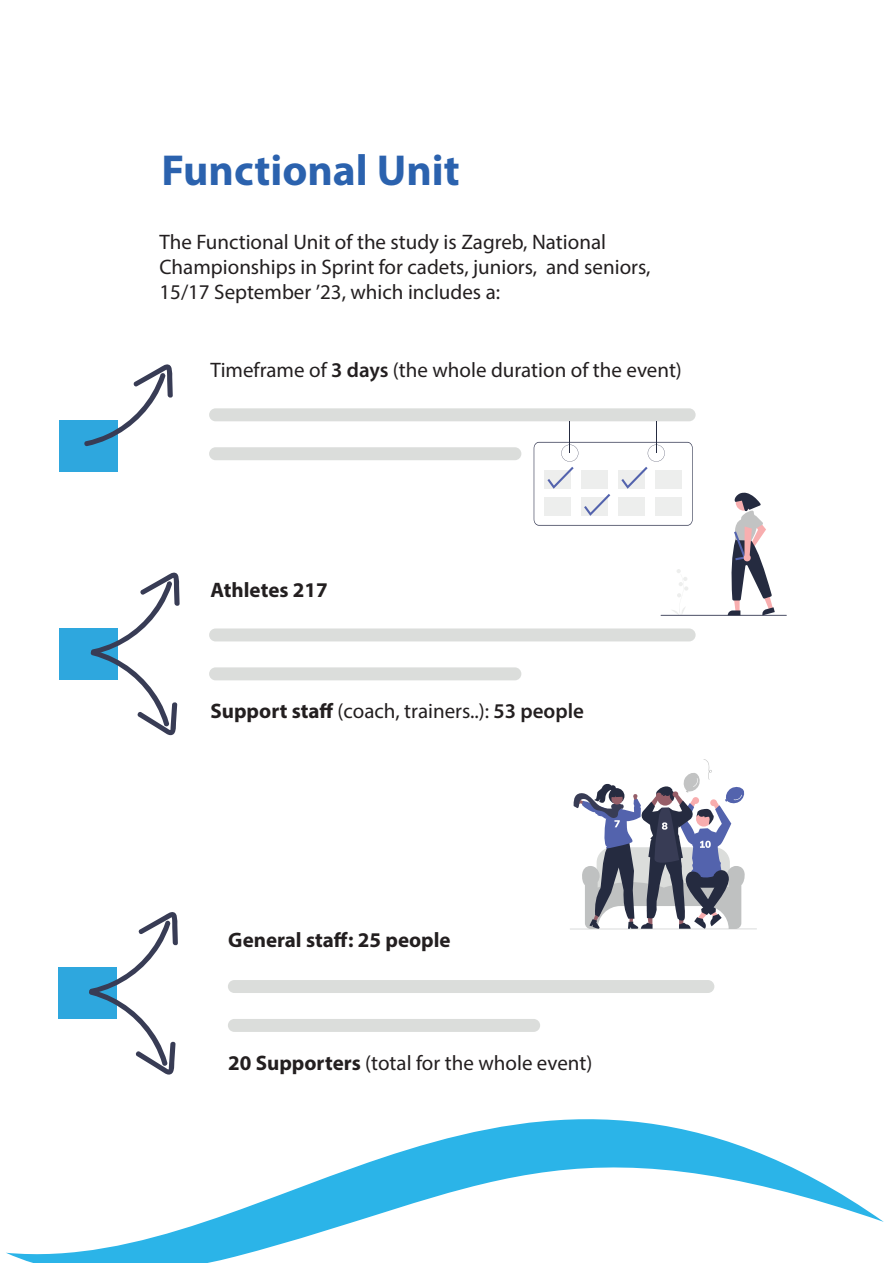
<style>
.page{position:relative;width:893px;height:1263px;background:#fff}
.page>*{position:absolute;margin:0;border:0;box-sizing:border-box;transform-origin:0 0}
.t1{font:700 43.5px "Myriad Pro";color:#2b62ae}
.t2{font:21px/25.2px "Myriad Pro";color:#231f20}
.t3{font:700 21px "Myriad Pro";color:#231f20}
.s1{font-weight:600}
.s2{font-weight:700}
</style>
<div class="page">
<div style="left:60px;top:420px;width:58px;height:51px;background:#2ea7de"></div>
<div style="left:60px;top:628px;width:58px;height:51px;background:#2ea7de"></div>
<div style="left:209px;top:408px;width:487px;height:13px;background:#dbdddb;border-radius:6px"></div>
<div style="left:209px;top:447px;width:312px;height:13px;background:#dbdddb;border-radius:6px"></div>
<div style="left:209px;top:628px;width:487px;height:13px;background:#dbdddb;border-radius:6px"></div>
<div style="left:209px;top:667px;width:312px;height:13px;background:#dbdddb;border-radius:6px"></div>
<div style="left:228px;top:980px;width:486px;height:13px;background:#dbdddb;border-radius:6px"></div>
<div style="left:228px;top:1019px;width:312px;height:13px;background:#dbdddb;border-radius:6px"></div>
<svg style="left:84px;top:364px;width:89px;height:83px"></svg>
<svg style="left:89px;top:572px;width:91px;height:163px"></svg>
<div style="left:58px;top:968px;width:58px;height:51px;background:#2ea7de"></div>
<svg style="left:88px;top:912px;width:90px;height:162px"></svg>
<svg style="left:570px;top:759px;width:187px;height:171px"></svg>
<hr style="left:569px;top:421px;width:1px;height:32px;background:#252b40">
<hr style="left:656px;top:421px;width:1px;height:32px;background:#252b40">
<svg style="left:534px;top:442px;width:253px;height:174px"></svg>
<svg style="left:6px;top:1074px;width:878px;height:189px"></svg>
<h1 class="t1" style="left:162px;top:142px;width:300px">Functional Unit</h1>
<p class="t2" style="left:159px;top:229px;width:492px">The Functional Unit of the study is Zagreb, National<br>Championships in Sprint for cadets, juniors, and seniors,<br>15/17 September ’23, which includes a:</p>
<p class="t2" style="left:210px;top:357px;width:473px">Timeframe of <span class="s1">3 days</span> (the whole duration of the event)</p>
<p class="t3" style="left:210px;top:576px;width:119px">Athletes 217</p>
<p class="t2" style="left:210px;top:698px;width:375px"><span class="s2">Support staff</span> (coach, trainers..): <span class="s1">53 people</span></p>
<p class="t3" style="left:228px;top:926px;width:224px">General staff: 25 people</p>
<p class="t2" style="left:228px;top:1050px;width:366px"><span class="s2">20 Supporters</span> (total for the whole event)</p>
</div>
